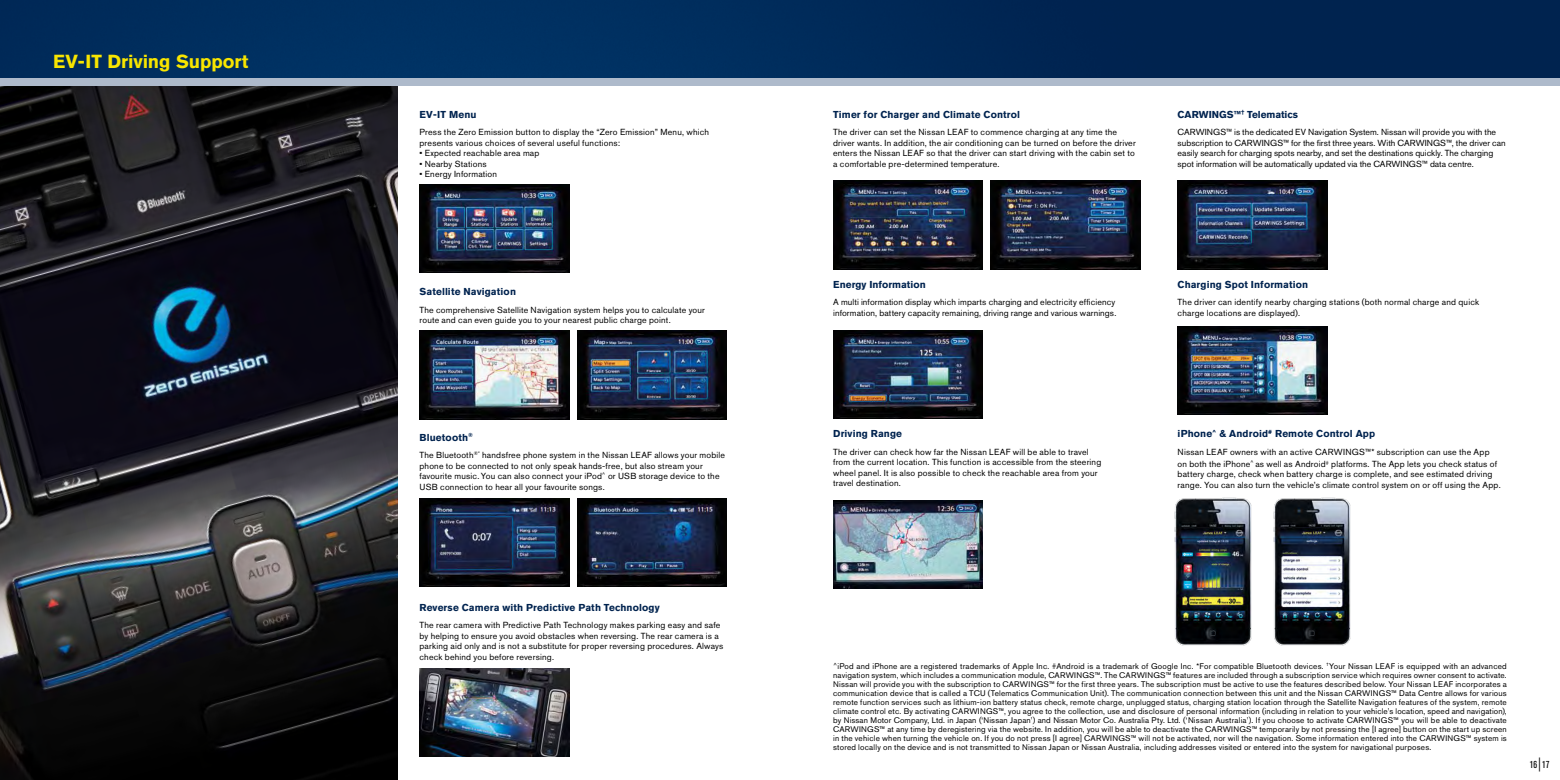
<style>
.page{position:relative;width:1560px;height:780px;background:#fff}
.page>*{position:absolute;margin:0;border:0;box-sizing:border-box;transform-origin:0 0}
.t1{font:700 18.75px "Nissan AG";letter-spacing:-.005em;color:#f8e500}
.t2{font:700 10px "Nissan AG";letter-spacing:.01em;color:#00234f}
.t3{font:condensed 10px "Nissan AG";color:#000}
.t4{font:8.75px/10.5px "Nissan AG";letter-spacing:.02em;color:#000}
.t5{font:8.12px/9px "Nissan AG";letter-spacing:.025em;color:#000;text-align:justify}
.s1{font-weight:300;font-stretch:condensed}
.s2{font-size:14px}
</style>
<div class="page">
<img style="left:0;top:85px;width:397px;height:695px">
<img style="left:0;top:0;width:1559px;height:78px">
<div style="left:0;top:78px;width:1559px;height:7px;background:#aebacb"></div>
<img style="left:1177px;top:326px;width:149px;height:89px">
<img style="left:419px;top:668px;width:150px;height:88px">
<img style="left:1177px;top:181px;width:149px;height:88px">
<img style="left:833px;top:500px;width:149px;height:88px">
<img style="left:833px;top:330px;width:149px;height:88px">
<img style="left:833px;top:181px;width:149px;height:88px">
<img style="left:990px;top:181px;width:150px;height:88px">
<img style="left:419px;top:331px;width:150px;height:88px">
<img style="left:577px;top:331px;width:149px;height:88px">
<img style="left:419px;top:498px;width:150px;height:89px">
<img style="left:577px;top:498px;width:149px;height:89px">
<img style="left:1174px;top:497px;width:78px;height:149px">
<img style="left:1273px;top:497px;width:78px;height:149px">
<img style="left:419px;top:184px;width:150px;height:89px">
<h1 class="t1" style="left:53px;top:50px;width:197px">EV-IT Driving Support</h1>
<p class="t2" style="left:419px;top:108px;width:59px">EV-IT Menu</p>
<p class="t4" style="left:419px;top:127px;width:291px">Press the Zero Emission button to display the “Zero Emission” Menu, which presents various choices of several useful functions:</p>
<p class="t4" style="left:419px;top:148px;width:121px">• Expected reachable area map</p>
<p class="t4" style="left:419px;top:158px;width:69px">• Nearby Stations</p>
<p class="t4" style="left:419px;top:169px;width:79px">• Energy Information</p>
<p class="t2" style="left:419px;top:285px;width:98px">Satellite Navigation</p>
<p class="t4" style="left:419px;top:304px;width:287px">The comprehensive Satellite Navigation system helps you to calculate your route and can even guide you to your nearest public charge point.</p>
<p class="t2" style="left:419px;top:431px;width:55px">Bluetooth<sup>®</sup></p>
<p class="t4" style="left:419px;top:450px;width:307px">The Bluetooth<sup>®*</sup> handsfree phone system in the Nissan LEAF allows your mobile phone to be connected to not only speak hands-free, but also stream your favourite music. You can also connect your iPod<sup>^</sup> or USB storage device to the USB connection to hear all your favourite songs.</p>
<p class="t2" style="left:419px;top:601px;width:242px">Reverse Camera with Predictive Path Technology</p>
<p class="t4" style="left:419px;top:619px;width:305px">The rear camera with Predictive Path Technology makes parking easy and safe by helping to ensure you avoid obstacles when reversing. The rear camera is a parking aid only and is not a substitute for proper reversing procedures. Always check behind you before reversing.</p>
<p class="t2" style="left:833px;top:108px;width:188px">Timer for Charger and Climate Control</p>
<p class="t4" style="left:833px;top:127px;width:304px">The driver can set the Nissan LEAF to commence charging at any time the driver wants. In addition, the air conditioning can be turned on before the driver enters the Nissan LEAF so that the driver can start driving with the cabin set to a comfortable pre-determined temperature.</p>
<p class="t2" style="left:1177px;top:108px;width:122px">CARWINGS™<sup>†</sup> Telematics</p>
<p class="t4" style="left:1177px;top:127px;width:329px">CARWINGS™ is the dedicated EV Navigation System. Nissan will provide you with the subscription to CARWINGS™ for the first three years. With CARWINGS™, the driver can easily search for charging spots nearby, and set the destinations quickly. The charging spot information will be automatically updated via the CARWINGS™ data centre.</p>
<p class="t2" style="left:833px;top:278px;width:94px">Energy Information</p>
<p class="t4" style="left:833px;top:297px;width:285px">A multi information display which imparts charging and electricity efficiency information, battery capacity remaining, driving range and various warnings.</p>
<p class="t2" style="left:833px;top:428px;width:70px">Driving Range</p>
<p class="t4" style="left:833px;top:446px;width:269px">The driver can check how far the Nissan LEAF will be able to travel from the current location. This function is accessible from the steering wheel panel. It is also possible to check the reachable area from your travel destination.</p>
<p class="t2" style="left:1177px;top:278px;width:132px">Charging Spot Information</p>
<p class="t4" style="left:1177px;top:297px;width:303px">The driver can identify nearby charging stations (both normal charge and quick charge locations are displayed).</p>
<p class="t2" style="left:1177px;top:428px;width:199px">iPhone<sup>^</sup> &amp; Android<sup>#</sup> Remote Control App</p>
<p class="t4" style="left:1177px;top:445px;width:321px;line-height:12px">Nissan LEAF owners with an active CARWINGS™* subscription can use the App on both the iPhone<sup>^</sup> as well as Android<sup>#</sup> platforms. The App lets you check status of</p>
<p class="t4" style="left:1177px;top:469px;width:324px">battery charge, check when battery charge is complete, and see estimated driving range. You can also turn the vehicle’s climate control system on or off using the App.</p>
<p class="t5" style="left:833px;top:661px;width:675px"><sup>^</sup>iPod and iPhone are a registered trademarks of Apple Inc. <span class="s1">#</span>Android is a trademark of Google Inc. *For compatible Bluetooth devices. <sup>†</sup>Your Nissan LEAF is equipped with an advanced navigation system, which includes a communication module, CARWINGS™. The CARWINGS™ features are included through a subscription service which requires owner consent to activate.<br>Nissan will provide you with the subscription to CARWINGS™ for the first three years. The subscription must be active to use the features described below. Your Nissan LEAF incorporates a communication device that is called a TCU (Telematics Communication Unit). The communication connection between this unit and the Nissan CARWINGS™ Data Centre allows for various remote function services such as lithium-ion battery status check, remote charge, unplugged status, charging station location through the Satellite Navigation features of the system, remote climate control etc. By activating CARWINGS™, you agree to the collection, use and disclosure of personal information (including in relation to your vehicle’s location, speed and navigation), by Nissan Motor Company, Ltd. in Japan (‘Nissan Japan’) and Nissan Motor Co. Australia Pty. Ltd. (‘Nissan Australia’). If you choose to activate CARWINGS™ you will be able to deactivate CARWINGS™ at any time by deregistering via the website. In addition, you will be able to deactivate the CARWINGS™ temporarily by not pressing the [I agree] button on the start up screen in the vehicle when turning the vehicle on. If you do not press [I agree] CARWINGS™ will not be activated, nor will the navigation. Some information entered into the CARWINGS™ system is stored locally on the device and is not transmitted to Nissan Japan or Nissan Australia, including addresses visited or entered into the system for navigational purposes.</p>
<p class="t3" style="left:1529px;top:759px;width:21px">16 <span class="s2">|</span> 17</p>
</div>
